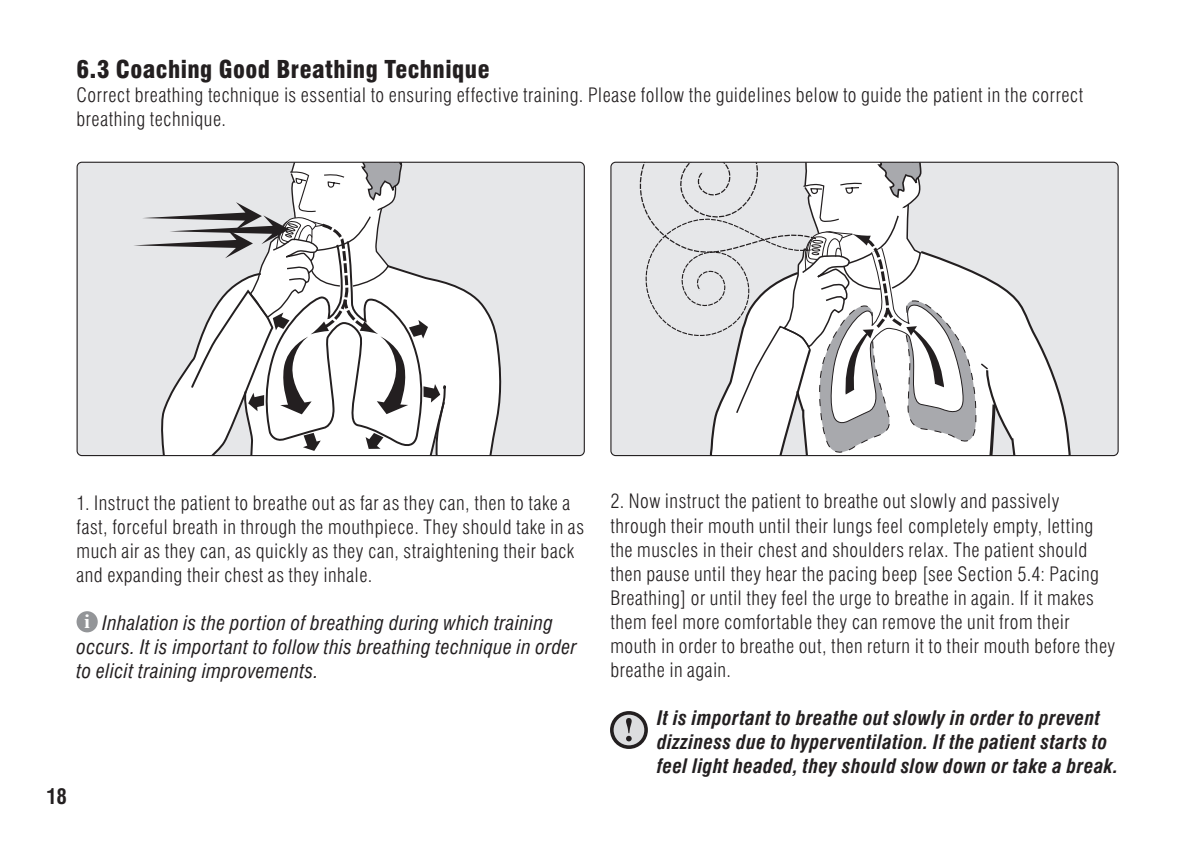
<style>
.page{position:relative;width:1191px;height:851px;background:#fff}
.page>*{position:absolute;margin:0;border:0;box-sizing:border-box;transform-origin:0 0}
.t1{font:900 condensed 24px "Swiss 721 BT";letter-spacing:.015em;color:#231f20}
.t2{font:700 condensed 21px "Swiss 721 BT";color:#231f20}
.t3{font:700 19.8px "Times";color:#fff}
.t4{font:300 condensed 19.5px/24px "Swiss 721 BT";letter-spacing:.025em;color:#231f20}
.t5{font:italic 700 condensed 19.5px/24px "Swiss 721 BT";letter-spacing:.02em;color:#231f20}
.t6{font:italic condensed 19.5px/24px "Swiss 721 BT";letter-spacing:.025em;color:#231f20}
</style>
<div class="page">
<div style="left:77px;top:611px;width:21px;height:21px;background:#939598;border-radius:50%"></div>
<div style="left:612px;top:712px;width:34px;height:35px;background:#dcdddf;border-radius:50%"></div>
<div style="left:610px;top:711px;width:38px;height:37px;border:4px solid #231f20;border-radius:50%"></div>
<svg style="left:626px;top:718px;width:5px;height:23px"></svg>
<div style="left:611px;top:162px;width:507px;height:293px;background:#e6e7e9;border-radius:5px"></div>
<svg style="left:639px;top:164px;width:432px;height:290px"></svg>
<div style="left:610px;top:162px;width:508px;height:294px;border:1px solid #231f20;border-radius:5px"></div>
<div style="left:77px;top:162px;width:507px;height:293px;background:#e6e7e9;border-radius:5px"></div>
<svg style="left:134px;top:164px;width:368px;height:290px"></svg>
<div style="left:77px;top:162px;width:508px;height:294px;border:1px solid #231f20;border-radius:5px"></div>
<p class="t1" style="left:77px;top:55px;width:414px">6.3 Coaching Good Breathing Technique</p>
<p class="t4" style="left:77px;top:83px;width:1008px">Correct breathing technique is essential to ensuring effective training. Please follow the guidelines below to guide the patient in the correct breathing technique.</p>
<p class="t4" style="left:77px;top:491px;width:509px">1. Instruct the patient to breathe out as far as they can, then to take a fast, forceful breath in through the mouthpiece. They should take in as much air as they can, as quickly as they can, straightening their back and expanding their chest as they inhale.</p>
<p class="t3" style="left:84px;top:602px;width:7px">i</p>
<p class="t6" style="left:77px;top:611px;width:502px;text-indent:26px">Inhalation is the portion of breathing during which training occurs. It is important to follow this breathing technique in order to elicit training improvements.</p>
<p class="t2" style="left:46px;top:783px;width:22px">18</p>
<p class="t4" style="left:610px;top:489px;width:506px">2. Now instruct the patient to breathe out slowly and passively through their mouth until their lungs feel completely empty, letting the muscles in their chest and shoulders relax. The patient should then pause until they hear the pacing beep [see Section 5.4: Pacing Breathing] or until they feel the urge to breathe in again. If it makes them feel more comfortable they can remove the unit from their mouth in order to breathe out, then return it to their mouth before they breathe in again.</p>
<p class="t5" style="left:657px;top:705px;width:463px">It is important to breathe out slowly in order to prevent dizziness due to hyperventilation. If the patient starts to feel light headed, they should slow down or take a break.</p>
</div>
